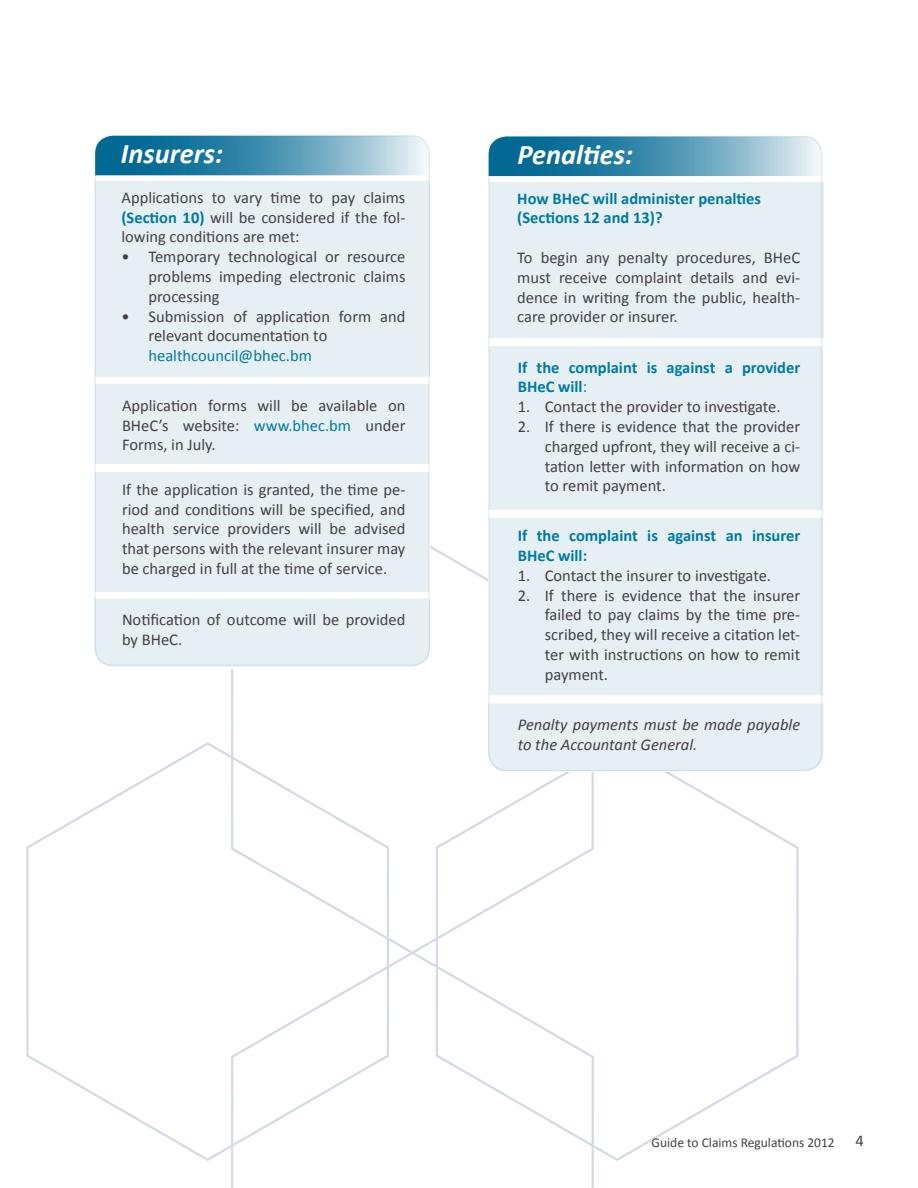
<style>
.page{position:relative;width:918px;height:1188px;background:#fff}
.page>*{position:absolute;margin:0;border:0;box-sizing:border-box;transform-origin:0 0}
.t1{font:italic 700 28.5px "Calibri";color:#fff}
.t2{font:16.5px/19.8px "Calibri";color:#444041;text-align:justify}
.t3{font:700 16.5px/19.8px "Calibri";color:#007aa2}
.t4{font:italic 16.5px/19.8px "Calibri";color:#444041}
.t5{font:16.5px "Calibri";color:#007aa2}
.t6{font:13.5px "Calibri";color:#444041}
.s1{font-weight:700;color:#007aa2}
.s2{color:#007aa2}
.s3{font-weight:400}
</style>
<div class="page">
<svg style="left:436px;top:784px;width:363px;height:377px"></svg>
<svg style="left:26px;top:742px;width:363px;height:419px"></svg>
<div style="left:485px;top:132px;width:351px;height:652px;background:#241f1f;opacity:.25"></div>
<div style="left:489px;top:182px;width:335px;height:156px;background:#e6f0f4"></div>
<svg style="left:489px;top:137px;width:335px;height:39px"></svg>
<div style="left:489px;top:347px;width:334px;height:163px;background:#e6f0f4"></div>
<div style="left:488px;top:704px;width:336px;height:67px;background:#e6f0f4"></div>
<div style="left:91px;top:132px;width:352px;height:547px;background:#241f1f;opacity:.25"></div>
<div style="left:95px;top:181px;width:335px;height:196px;background:#e6f0f4"></div>
<svg style="left:95px;top:136px;width:335px;height:39px"></svg>
<div style="left:96px;top:384px;width:333px;height:80px;background:#e6f0f4"></div>
<div style="left:94px;top:599px;width:336px;height:67px;background:#e6f0f4"></div>
<h1 class="t1" style="left:121px;top:136px;width:104px">Insurers:</h1>
<p class="t2" style="left:122px;top:188px;width:285px">Applications to vary time to pay claims <span class="s1">(Section 10)</span> will be considered if the fol&shy;lowing conditions are met:</p>
<p class="t2" style="left:148px;top:247px;width:258px;text-indent:-27px">• Temporary technological or resource problems impeding electronic claims processing</p>
<p class="t2" style="left:148px;top:306px;width:258px;text-indent:-27px">• Submission of application form and relevant documentation to</p>
<p class="t5" style="left:148px;top:345px;width:165px">healthcouncil@bhec.bm</p>
<p class="t2" style="left:122px;top:395px;width:285px">Application forms will be available on BHeC’s website: <span class="s2">www.bhec.bm</span> under Forms, in July.</p>
<p class="t2" style="left:122px;top:480px;width:285px">If the application is granted, the time pe&shy;riod and conditions will be specified, and health service providers will be advised that persons with the relevant insurer may be charged in full at the time of service.</p>
<p class="t2" style="left:122px;top:610px;width:285px">Notification of outcome will be provided by BHeC.</p>
<h1 class="t1" style="left:517px;top:137px;width:117px">Penalties:</h1>
<p class="t3" style="left:517px;top:188px;width:245px">How BHeC will administer penalties (Sections 12 and 13)?</p>
<p class="t2" style="left:517px;top:248px;width:284px">To begin any penalty procedures, BHeC must receive complaint details and evi&shy;dence in writing from the public, health&shy;care provider or insurer.</p>
<p class="t3" style="left:518px;top:357px;width:284px">If the complaint is against a provider<br>BHeC will<span class="s3">:</span></p>
<p class="t2" style="left:518px;top:397px;width:264px">1. Contact the provider to investigate.</p>
<p class="t2" style="left:545px;top:417px;width:257px;text-indent:-27px">2. If there is evidence that the provider charged upfront, they will receive a ci&shy;tation letter with information on how to remit payment.</p>
<p class="t3" style="left:518px;top:526px;width:284px">If the complaint is against an insurer<br>BHeC will:</p>
<p class="t2" style="left:518px;top:566px;width:255px">1. Contact the insurer to investigate.</p>
<p class="t2" style="left:545px;top:585px;width:257px;text-indent:-27px">2. If there is evidence that the insurer failed to pay claims by the time pre&shy;scribed, they will receive a citation let&shy;ter with instructions on how to remit payment.</p>
<p class="t4" style="left:518px;top:714px;width:284px">Penalty payments must be made payable to the Accountant General.</p>
<p class="t6" style="left:652px;top:1134px;width:185px">Guide to Claims Regulations 2012</p>
<p class="t2" style="left:856px;top:1131px;width:10px">4</p>
</div>
